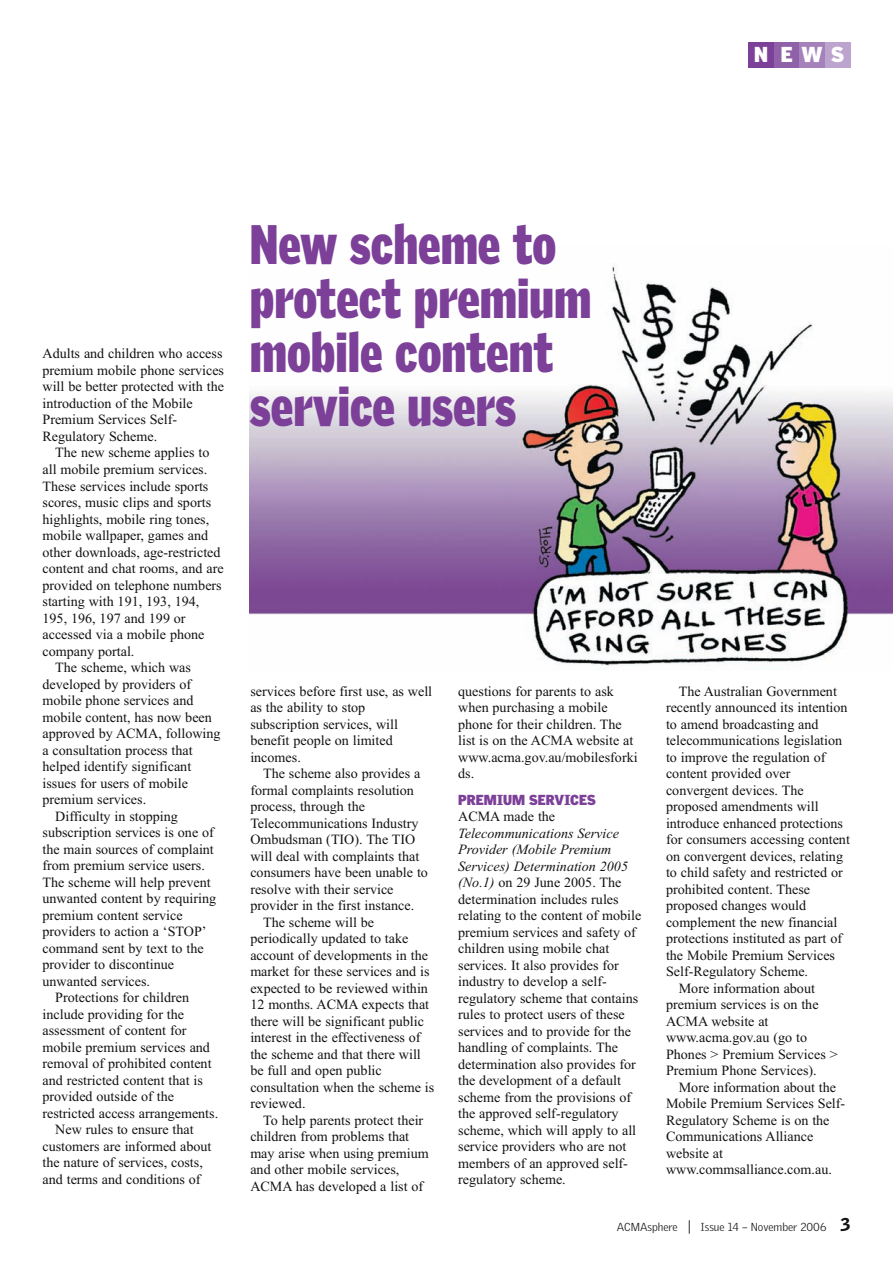
<style>
.page{position:relative;width:893px;height:1263px;background:#fff}
.page>*{position:absolute;margin:0;border:0;box-sizing:border-box;transform-origin:0 0}
.t1{font:900 54px/54px "Griffith Gothic";color:#7c4099;scale:.8 1}
.t2{font:900 21px "Griffith Gothic";color:#fff}
.t3{font:14.1px/16.5px "Times New Roman";color:#121211}
.t4{font:900 14.1px "Griffith Gothic";color:#7c4099}
.t5{font:300 11.25px "Griffith Gothic";color:#121211}
.s1{font-style:italic}
.s2{font-size:14.1px}
.s3{font-weight:900;font-size:18px}
</style>
<div class="page">
<div style="left:748px;top:43px;width:26px;height:25px;background:#7c4099"></div>
<div style="left:774px;top:43px;width:25px;height:25px;background:#8e61a9"></div>
<div style="left:799px;top:43px;width:26px;height:25px;background:#a481ba"></div>
<div style="left:825px;top:43px;width:25px;height:25px;background:#bda4ce"></div>
<img style="left:250px;top:266px;width:643px;height:400px">
<h2 class="t2" style="left:754px;top:43px;width:91px">N EWS</h2>
<p class="t3" style="left:43px;top:345px;width:183px">Adults and children who access premium mobile phone services will be better protected with the introduction of the Mobile<br>Premium Services Self-<br>Regulatory Scheme.</p>
<p class="t3" style="left:55px;top:444px;width:156px">The new scheme applies to</p>
<p class="t3" style="left:43px;top:461px;width:166px">all mobile premium services.</p>
<p class="t3" style="left:43px;top:477px;width:167px">These services include sports</p>
<p class="t3" style="left:43px;top:494px;width:170px">scores, music clips and sports</p>
<p class="t3" style="left:43px;top:510px;width:168px">highlights, mobile ring tones,</p>
<p class="t3" style="left:43px;top:527px;width:167px">mobile wallpaper, games and</p>
<p class="t3" style="left:43px;top:543px;width:180px">other downloads, age-restricted</p>
<p class="t3" style="left:43px;top:560px;width:183px">content and chat rooms, and are</p>
<p class="t3" style="left:43px;top:576px;width:181px">provided on telephone numbers</p>
<p class="t3" style="left:43px;top:593px;width:158px">starting with 191, 193, 194,</p>
<p class="t3" style="left:43px;top:609px;width:145px">195, 196, 197 and 199 or</p>
<p class="t3" style="left:43px;top:626px;width:163px">accessed via a mobile phone</p>
<p class="t3" style="left:43px;top:642px;width:93px">company portal.</p>
<p class="t3" style="left:55px;top:659px;width:137px">The scheme, which was</p>
<p class="t3" style="left:43px;top:675px;width:150px">developed by providers of</p>
<p class="t3" style="left:43px;top:692px;width:153px">mobile phone services and</p>
<p class="t3" style="left:43px;top:708px;width:171px">mobile content, has now been</p>
<p class="t3" style="left:43px;top:725px;width:180px">approved by ACMA, following</p>
<p class="t3" style="left:43px;top:741px;width:152px">a consultation process that</p>
<p class="t3" style="left:43px;top:758px;width:150px">helped identify significant</p>
<p class="t3" style="left:43px;top:774px;width:147px">issues for users of mobile</p>
<p class="t3" style="left:43px;top:791px;width:105px">premium services.</p>
<p class="t3" style="left:55px;top:807px;width:124px">Difficulty in stopping</p>
<p class="t3" style="left:43px;top:824px;width:173px">subscription services is one of</p>
<p class="t3" style="left:43px;top:840px;width:173px">the main sources of complaint</p>
<p class="t3" style="left:43px;top:857px;width:164px">from premium service users.</p>
<p class="t3" style="left:43px;top:873px;width:170px">The scheme will help prevent</p>
<p class="t3" style="left:43px;top:890px;width:175px">unwanted content by requiring</p>
<p class="t3" style="left:43px;top:906px;width:142px">premium content service</p>
<p class="t3" style="left:43px;top:923px;width:166px">providers to action a ‘STOP’</p>
<p class="t3" style="left:43px;top:939px;width:163px">command sent by text to the</p>
<p class="t3" style="left:43px;top:956px;width:133px">provider to discontinue</p>
<p class="t3" style="left:43px;top:972px;width:109px">unwanted services.</p>
<p class="t3" style="left:55px;top:989px;width:135px">Protections for children</p>
<p class="t3" style="left:43px;top:1005px;width:143px">include providing for the</p>
<p class="t3" style="left:43px;top:1022px;width:145px">assessment of content for</p>
<p class="t3" style="left:43px;top:1038px;width:169px">mobile premium services and</p>
<p class="t3" style="left:43px;top:1055px;width:171px">removal of prohibited content</p>
<p class="t3" style="left:43px;top:1071px;width:162px">and restricted content that is</p>
<p class="t3" style="left:43px;top:1088px;width:133px">provided outside of the</p>
<p class="t3" style="left:43px;top:1104px;width:177px">restricted access arrangements.</p>
<p class="t3" style="left:55px;top:1121px;width:140px">New rules to ensure that</p>
<p class="t3" style="left:43px;top:1137px;width:171px">customers are informed about</p>
<p class="t3" style="left:43px;top:1154px;width:162px">the nature of services, costs,</p>
<p class="t3" style="left:43px;top:1170px;width:160px">and terms and conditions of</p>
<h1 class="t1" style="left:250px;top:218px;width:428px">New scheme to protect premium mobile content service users</h1>
<p class="t3" style="left:250px;top:683px;width:183px">services before first use, as well as the ability to stop subscription services, will benefit people on limited incomes.</p>
<p class="t3" style="left:263px;top:765px;width:159px">The scheme also provides a</p>
<p class="t3" style="left:250px;top:782px;width:165px">formal complaints resolution</p>
<p class="t3" style="left:250px;top:798px;width:116px">process, through the</p>
<p class="t3" style="left:250px;top:815px;width:170px">Telecommunications Industry</p>
<p class="t3" style="left:250px;top:831px;width:167px">Ombudsman (TIO). The TIO</p>
<p class="t3" style="left:250px;top:848px;width:171px">will deal with complaints that</p>
<p class="t3" style="left:250px;top:864px;width:179px">consumers have been unable to</p>
<p class="t3" style="left:250px;top:881px;width:145px">resolve with their service</p>
<p class="t3" style="left:250px;top:897px;width:165px">provider in the first instance.</p>
<p class="t3" style="left:263px;top:914px;width:113px">The scheme will be</p>
<p class="t3" style="left:250px;top:930px;width:160px">periodically updated to take</p>
<p class="t3" style="left:250px;top:947px;width:179px">account of developments in the</p>
<p class="t3" style="left:250px;top:963px;width:181px">market for these services and is</p>
<p class="t3" style="left:250px;top:980px;width:179px">expected to be reviewed within</p>
<p class="t3" style="left:250px;top:996px;width:180px">12 months. ACMA expects that</p>
<p class="t3" style="left:250px;top:1013px;width:175px">there will be significant public</p>
<p class="t3" style="left:250px;top:1029px;width:172px">interest in the effectiveness of</p>
<p class="t3" style="left:250px;top:1046px;width:172px">the scheme and that there will</p>
<p class="t3" style="left:250px;top:1062px;width:133px">be full and open public</p>
<p class="t3" style="left:250px;top:1079px;width:185px">consultation when the scheme is</p>
<p class="t3" style="left:250px;top:1095px;width:57px">reviewed.</p>
<p class="t3" style="left:263px;top:1112px;width:162px">To help parents protect their</p>
<p class="t3" style="left:250px;top:1128px;width:160px">children from problems that</p>
<p class="t3" style="left:250px;top:1145px;width:180px">may arise when using premium</p>
<p class="t3" style="left:250px;top:1161px;width:151px">and other mobile services,</p>
<p class="t3" style="left:250px;top:1178px;width:174px">ACMA has developed a list of</p>
<p class="t3" style="left:458px;top:683px;width:181px">questions for parents to ask when purchasing a mobile phone for their children. The list is on the ACMA website at www.acma.gov.au/mobilesforki ds.</p>
<p class="t4" style="left:458px;top:791px;width:139px">PREMIUM SERVICES</p>
<p class="t3" style="left:458px;top:808px;width:99px">ACMA made the</p>
<p class="t3" style="left:458px;top:824px;width:185px"><span class="s1">Telecommunications Service<br>Provider (Mobile Premium<br>Services) Determination 2005 (No.1)</span> on 29 June 2005. The determination includes rules relating to the content of mobile premium services and safety of children using mobile chat services. It also provides for industry to develop a self&shy;regulatory scheme that contains rules to protect users of these services and to provide for the handling of complaints. The determination also provides for the development of a default scheme from the provisions of the approved self-regulatory scheme, which will apply to all service providers who are not members of an approved self&shy;regulatory scheme.</p>
<p class="t3" style="left:679px;top:683px;width:160px">The Australian Government</p>
<p class="t3" style="left:666px;top:699px;width:183px">recently announced its intention</p>
<p class="t3" style="left:666px;top:716px;width:154px">to amend broadcasting and</p>
<p class="t3" style="left:666px;top:732px;width:178px">telecommunications legislation</p>
<p class="t3" style="left:666px;top:749px;width:161px">to improve the regulation of</p>
<p class="t3" style="left:666px;top:765px;width:126px">content provided over</p>
<p class="t3" style="left:666px;top:782px;width:139px">convergent devices. The</p>
<p class="t3" style="left:666px;top:798px;width:154px">proposed amendments will</p>
<p class="t3" style="left:666px;top:815px;width:178px">introduce enhanced protections</p>
<p class="t3" style="left:666px;top:831px;width:185px">for consumers accessing content</p>
<p class="t3" style="left:666px;top:848px;width:179px">on convergent devices, relating</p>
<p class="t3" style="left:666px;top:864px;width:178px">to child safety and restricted or</p>
<p class="t3" style="left:666px;top:881px;width:146px">prohibited content. These</p>
<p class="t3" style="left:666px;top:897px;width:142px">proposed changes would</p>
<p class="t3" style="left:666px;top:914px;width:173px">complement the new financial</p>
<p class="t3" style="left:666px;top:930px;width:178px">protections instituted as part of</p>
<p class="t3" style="left:666px;top:947px;width:171px">the Mobile Premium Services</p>
<p class="t3" style="left:666px;top:963px;width:144px">Self-Regulatory Scheme.</p>
<p class="t3" style="left:679px;top:980px;width:138px">More information about</p>
<p class="t3" style="left:666px;top:996px;width:154px">premium services is on the</p>
<p class="t3" style="left:666px;top:1013px;width:104px">ACMA website at</p>
<p class="t3" style="left:666px;top:1029px;width:143px">www.acma.gov.au (go to</p>
<p class="t3" style="left:666px;top:1046px;width:173px">Phones &gt; Premium Services &gt;</p>
<p class="t3" style="left:666px;top:1062px;width:152px">Premium Phone Services).</p>
<p class="t3" style="left:679px;top:1079px;width:159px">More information about the</p>
<p class="t3" style="left:666px;top:1095px;width:181px">Mobile Premium Services Self-</p>
<p class="t3" style="left:666px;top:1112px;width:165px">Regulatory Scheme is on the</p>
<p class="t3" style="left:666px;top:1128px;width:149px">Communications Alliance</p>
<p class="t3" style="left:666px;top:1145px;width:59px">website at</p>
<p class="t3" style="left:666px;top:1161px;width:167px">www.commsalliance.com.au.</p>
<p class="t5" style="left:617px;top:1220px;width:235px">ACMAsphere <span class="s2">|</span> Issue 14 – November 2006 <span class="s3">3</span></p>
</div>
